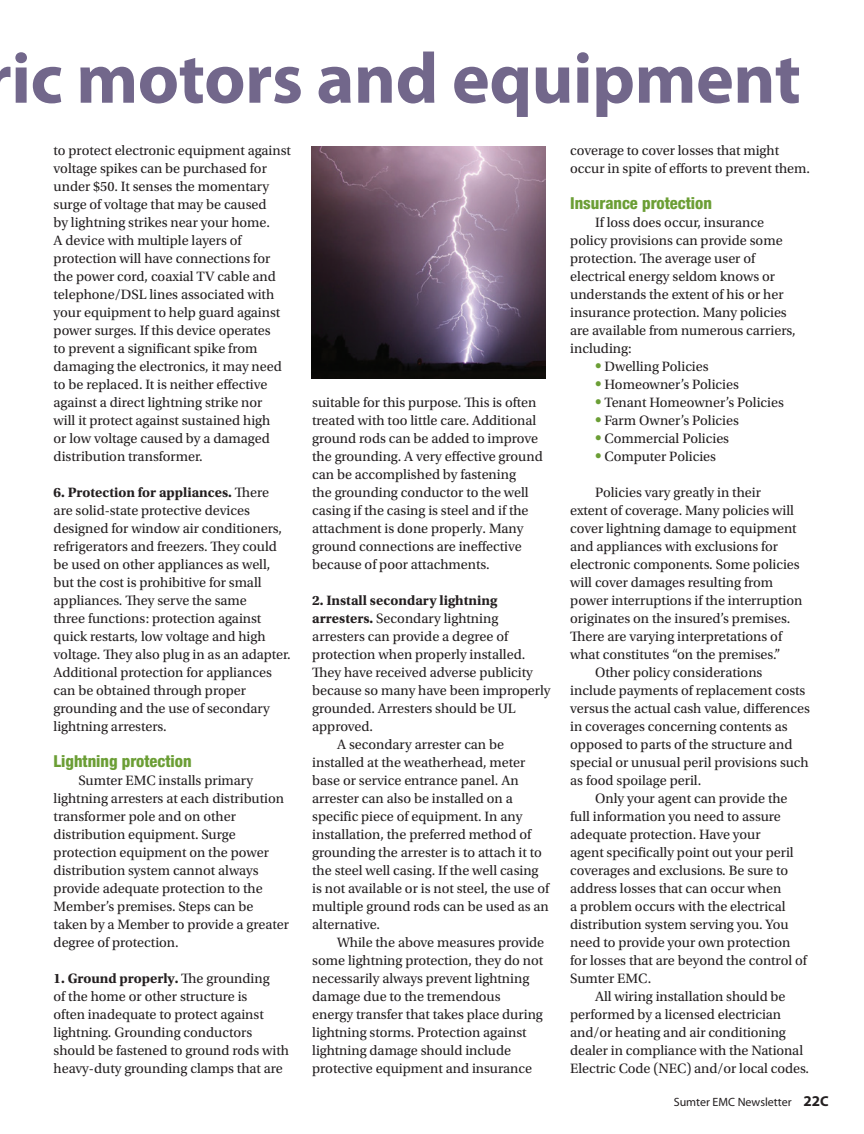
<style>
.page{position:relative;width:864px;height:1134px;background:#fff}
.page>*{position:absolute;margin:0;border:0;box-sizing:border-box;transform-origin:0 0}
.t1{font:700 72px "Myriad Pro";letter-spacing:-.01em;color:#72678b}
.t2{font:800 condensed 16.5px "Helvetica Neue LT Std";color:#6b9e35}
.t3{font:14.25px/18px "Utopia Std";color:#231f20}
.t4{font:700 14.25px "Utopia Std";color:#231f20}
.t5{font:12px "Myriad Pro";color:#231f20}
.s1{font-weight:700}
.s2{font-weight:700;color:#6b9e35}
.s3{font-weight:700;font-size:15px}
.s4{font-weight:700;font-size:14.4px}
</style>
<div class="page">
<img style="left:312px;top:147px;width:233px;height:231px">
<h1 class="t1" style="left:11px;top:38px;width:791px">ic motors and equipment</h1>
<p class="t3" style="left:54px;top:142px;width:239px">to protect electronic equipment against voltage spikes can be purchased for under $50. It senses the momentary surge of voltage that may be caused<br>by lightning strikes near your home.<br>A device with multiple layers of protection will have connections for the power cord, coaxial TV cable and telephone/DSL lines associated with your equipment to help guard against power surges. If this device operates<br>to prevent a significant spike from damaging the electronics, it may need to be replaced. It is neither effective against a direct lightning strike nor<br>will it protect against sustained high<br>or low voltage caused by a damaged distribution transformer.</p>
<p class="t3" style="left:54px;top:484px;width:239px"><span class="s1">6. Protection for appliances.</span> There are solid-state protective devices designed for window air conditioners, refrigerators and freezers. They could be used on other appliances as well, but the cost is prohibitive for small appliances. They serve the same<br>three functions: protection against quick restarts, low voltage and high voltage. They also plug in as an adapter.<br>Additional protection for appliances can be obtained through proper grounding and the use of secondary lightning arresters.</p>
<p class="t2" style="left:54px;top:751px;width:139px">Lightning protection</p>
<p class="t3" style="left:54px;top:772px;width:237px;text-indent:25px">Sumter EMC installs primary lightning arresters at each distribution transformer pole and on other distribution equipment. Surge protection equipment on the power distribution system cannot always provide adequate protection to the<br>Member’s premises. Steps can be taken by a Member to provide a greater degree of protection.</p>
<p class="t3" style="left:54px;top:970px;width:237px"><span class="s1">1. Ground properly.</span> The grounding<br>of the home or other structure is<br>often inadequate to protect against lightning. Grounding conductors should be fastened to ground rods with heavy-duty grounding clamps that are</p>
<p class="t3" style="left:312px;top:394px;width:232px">suitable for this purpose. This is often treated with too little care. Additional ground rods can be added to improve the grounding. A very effective ground can be accomplished by fastening<br>the grounding conductor to the well casing if the casing is steel and if the attachment is done properly. Many ground connections are ineffective because of poor attachments.</p>
<p class="t4" style="left:312px;top:592px;width:187px">2. Install secondary lightning</p>
<p class="t3" style="left:312px;top:610px;width:188px"><span class="s1">arresters.</span> Secondary lightning</p>
<p class="t3" style="left:312px;top:628px;width:197px">arresters can provide a degree of</p>
<p class="t3" style="left:312px;top:646px;width:215px">protection when properly installed.</p>
<p class="t3" style="left:312px;top:664px;width:222px">They have received adverse publicity</p>
<p class="t3" style="left:312px;top:682px;width:240px">because so many have been improperly</p>
<p class="t3" style="left:312px;top:700px;width:205px">grounded. Arresters should be UL</p>
<p class="t3" style="left:312px;top:718px;width:62px">approved.</p>
<p class="t3" style="left:337px;top:736px;width:169px">A secondary arrester can be</p>
<p class="t3" style="left:312px;top:754px;width:215px">installed at the weatherhead, meter</p>
<p class="t3" style="left:312px;top:772px;width:208px">base or service entrance panel. An</p>
<p class="t3" style="left:312px;top:790px;width:202px">arrester can also be installed on a</p>
<p class="t3" style="left:312px;top:808px;width:212px">specific piece of equipment. In any</p>
<p class="t3" style="left:312px;top:826px;width:220px">installation, the preferred method of</p>
<p class="t3" style="left:312px;top:844px;width:231px">grounding the arrester is to attach it to</p>
<p class="t3" style="left:312px;top:862px;width:228px">the steel well casing. If the well casing</p>
<p class="t3" style="left:312px;top:880px;width:238px">is not available or is not steel, the use of</p>
<p class="t3" style="left:312px;top:898px;width:238px">multiple ground rods can be used as an</p>
<p class="t3" style="left:312px;top:916px;width:69px">alternative.</p>
<p class="t3" style="left:337px;top:934px;width:209px">While the above measures provide</p>
<p class="t3" style="left:312px;top:952px;width:232px">some lightning protection, they do not</p>
<p class="t3" style="left:312px;top:970px;width:219px">necessarily always prevent lightning</p>
<p class="t3" style="left:312px;top:988px;width:190px">damage due to the tremendous</p>
<p class="t3" style="left:312px;top:1006px;width:232px">energy transfer that takes place during</p>
<p class="t3" style="left:312px;top:1024px;width:216px">lightning storms. Protection against</p>
<p class="t3" style="left:312px;top:1042px;width:200px">lightning damage should include</p>
<p class="t3" style="left:312px;top:1060px;width:221px">protective equipment and insurance</p>
<p class="t3" style="left:570px;top:141px;width:241px">coverage to cover losses that might occur in spite of efforts to prevent them.</p>
<p class="t2" style="left:570px;top:193px;width:143px">Insurance protection</p>
<p class="t3" style="left:570px;top:213px;width:227px;text-indent:25px">If loss does occur, insurance policy provisions can provide some protection. The average user of electrical energy seldom knows or understands the extent of his or her insurance protection. Many policies are available from numerous carriers, including:</p>
<p class="t3" style="left:595px;top:357px;width:115px"><span class="s2">•</span> Dwelling Policies</p>
<p class="t3" style="left:595px;top:375px;width:145px"><span class="s2">•</span> Homeowner’s Policies</p>
<p class="t3" style="left:595px;top:393px;width:190px"><span class="s2">•</span> Tenant Homeowner’s Policies</p>
<p class="t3" style="left:595px;top:411px;width:145px"><span class="s2">•</span> Farm Owner’s Policies</p>
<p class="t3" style="left:595px;top:429px;width:136px"><span class="s2">•</span> Commercial Policies</p>
<p class="t3" style="left:595px;top:447px;width:123px"><span class="s2">•</span> Computer Policies</p>
<p class="t3" style="left:595px;top:483px;width:167px">Policies vary greatly in their</p>
<p class="t3" style="left:570px;top:501px;width:225px">extent of coverage. Many policies will</p>
<p class="t3" style="left:570px;top:519px;width:228px">cover lightning damage to equipment</p>
<p class="t3" style="left:570px;top:537px;width:209px">and appliances with exclusions for</p>
<p class="t3" style="left:570px;top:555px;width:231px">electronic components. Some policies</p>
<p class="t3" style="left:570px;top:573px;width:204px">will cover damages resulting from</p>
<p class="t3" style="left:570px;top:591px;width:234px">power interruptions if the interruption</p>
<p class="t3" style="left:570px;top:609px;width:222px">originates on the insured’s premises.</p>
<p class="t3" style="left:570px;top:627px;width:213px">There are varying interpretations of</p>
<p class="t3" style="left:570px;top:645px;width:212px">what constitutes “on the premises.”</p>
<p class="t3" style="left:595px;top:663px;width:169px">Other policy considerations</p>
<p class="t3" style="left:570px;top:681px;width:237px">include payments of replacement costs</p>
<p class="t3" style="left:570px;top:699px;width:241px">versus the actual cash value, differences</p>
<p class="t3" style="left:570px;top:717px;width:219px">in coverages concerning contents as</p>
<p class="t3" style="left:570px;top:735px;width:224px">opposed to parts of the structure and</p>
<p class="t3" style="left:570px;top:753px;width:240px">special or unusual peril provisions such</p>
<p class="t3" style="left:570px;top:771px;width:133px">as food spoilage peril.</p>
<p class="t3" style="left:595px;top:789px;width:194px">Only your agent can provide the</p>
<p class="t3" style="left:570px;top:807px;width:212px">full information you need to assure</p>
<p class="t3" style="left:570px;top:825px;width:192px">adequate protection. Have your</p>
<p class="t3" style="left:570px;top:843px;width:225px">agent specifically point out your peril</p>
<p class="t3" style="left:570px;top:861px;width:220px">coverages and exclusions. Be sure to</p>
<p class="t3" style="left:570px;top:879px;width:213px">address losses that can occur when</p>
<p class="t3" style="left:570px;top:897px;width:217px">a problem occurs with the electrical</p>
<p class="t3" style="left:570px;top:915px;width:220px">distribution system serving you. You</p>
<p class="t3" style="left:570px;top:933px;width:222px">need to provide your own protection</p>
<p class="t3" style="left:570px;top:951px;width:238px">for losses that are beyond the control of</p>
<p class="t3" style="left:570px;top:969px;width:82px">Sumter EMC.</p>
<p class="t3" style="left:595px;top:987px;width:192px">All wiring installation should be</p>
<p class="t3" style="left:570px;top:1005px;width:212px">performed by a licensed electrician</p>
<p class="t3" style="left:570px;top:1023px;width:217px">and/or heating and air conditioning</p>
<p class="t3" style="left:570px;top:1041px;width:234px">dealer in compliance with the National</p>
<p class="t3" style="left:570px;top:1059px;width:240px">Electric Code (NEC) and/or local codes.</p>
<p class="t5" style="left:674px;top:1095px;width:156px">Sumter EMC Newsletter <span class="s3">22</span><span class="s4">C</span></p>
</div>
